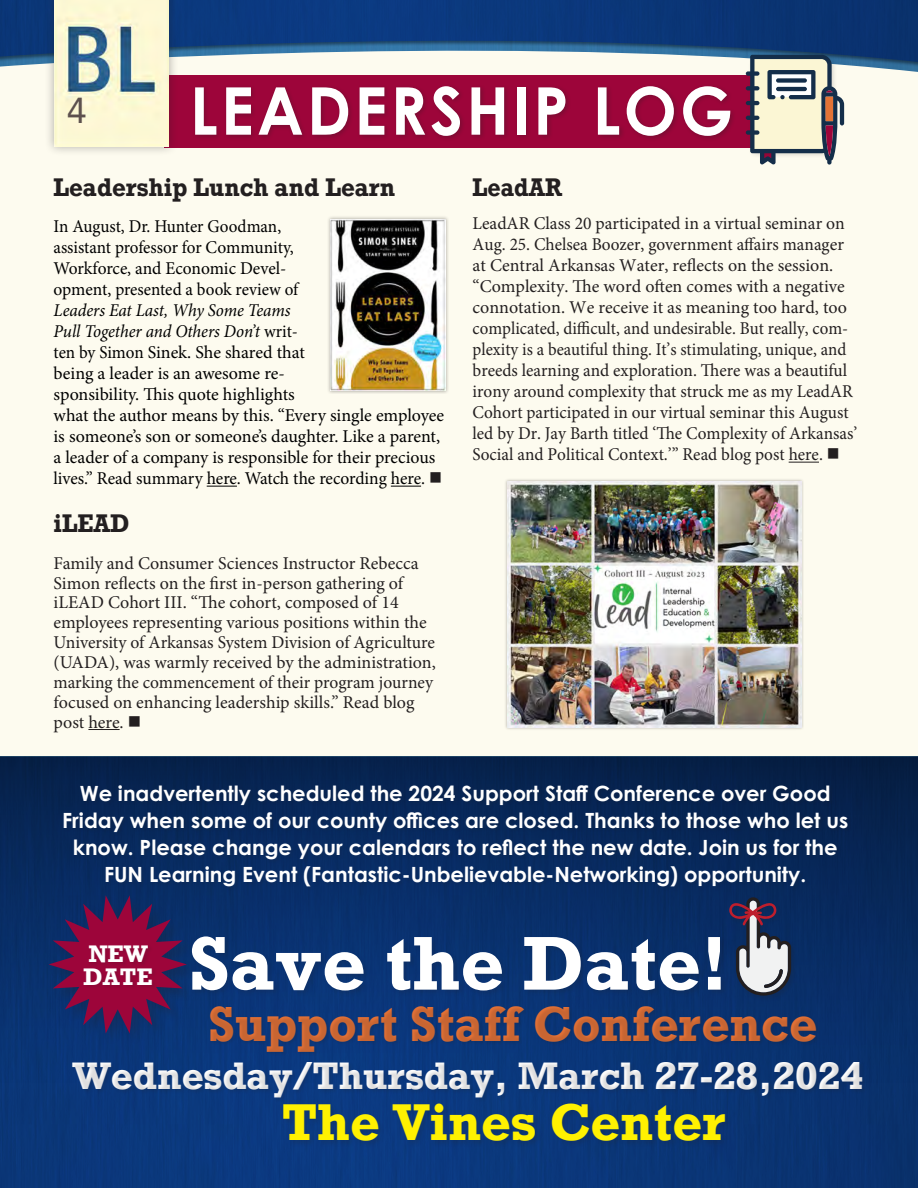
<style>
.page{position:relative;width:918px;height:1188px;background:#fff}
.page>*{position:absolute;margin:0;border:0;box-sizing:border-box;transform-origin:0 0}
.t1{font:700 71.55px "Rockwell";color:#fff}
.t2{font:700 65.85px "Century Gothic Pro";letter-spacing:.05em;color:#fff;scale:.96 1}
.t3{font:700 48.6px "Rockwell";color:#fff101}
.t4{font:700 46.35px "Rockwell";color:#e57236}
.t5{font:700 36px "Rockwell";color:#fff}
.t6{font:36px "Avenir";color:#5d514e}
.t7{font:700 24px "Rockwell";color:#231f20;scale:.94 1}
.t8{font:700 24px "Rockwell";color:#231f20;scale:.9 1}
.t9{font:700 24px "Rockwell";color:#231f20;scale:.93 1}
.t10{font:700 22.5px/22.5px "Rockwell";color:#fff}
.t11{font:700 21px/27px "Century Gothic Pro";color:#fff;text-align:center}
.t12{font:18px/21px "Minion Pro";color:#231f20}
.t13{font:18px/21px "Minion Pro";letter-spacing:-.005em;color:#000;scale:.95 1}
.s1{font-style:italic}
.s2{color:#231f20}
</style>
<div class="page">
<img style="left:0;top:1088px;width:918px;height:100px">
<div style="left:0;top:0;width:918px;height:756px;background:#fdfbef"></div>
<svg style="left:0;top:756px;width:918px;height:332px;background:#072a60"></svg>
<img style="left:0;top:0;width:918px;height:72px">
<div style="left:191px;top:936px;width:537px;height:61px;background:#0a316c"></div>
<div style="left:210px;top:1006px;width:611px;height:49px;background:#231f20;opacity:.15"></div>
<div style="left:71px;top:1062px;width:796px;height:40px;background:#231f20;opacity:.15"></div>
<div style="left:64px;top:785px;width:789px;height:106px;background:#231f20;opacity:.15"></div>
<div style="left:283px;top:1103px;width:449px;height:45px;background:#231f20;opacity:.15"></div>
<div style="left:729px;top:897px;width:68px;height:105px;background:#092d64"></div>
<svg style="left:729px;top:897px;width:62px;height:99px"></svg>
<div style="left:48px;top:895px;width:151px;height:152px;background:#0a3476"></div>
<svg style="left:49px;top:895px;width:138px;height:139px"></svg>
<div style="left:84px;top:945px;width:73px;height:45px;background:#960638"></div>
<div style="left:164px;top:75px;width:659px;height:72px;background:#9d053a"></div>
<div style="left:193px;top:84px;width:543px;height:58px;background:#231f20;opacity:.3"></div>
<svg style="left:746px;top:55px;width:98px;height:110px;background:#b2afa8"></svg>
<hr style="left:207px;top:486px;width:30px;height:1px;background:#000">
<hr style="left:391px;top:486px;width:30px;height:1px;background:#000">
<hr style="left:88px;top:729px;width:32px;height:1px;background:#231f20">
<hr style="left:789px;top:462px;width:30px;height:1px;background:#231f20">
<div style="left:44px;top:0;width:135px;height:156px;background:#231f20;opacity:.35"></div>
<img style="left:54px;top:0;width:115px;height:147px">
<div style="left:327px;top:216px;width:122px;height:178px;background:#231f20;opacity:.35"></div>
<img style="left:331px;top:219px;width:115px;height:172px">
<div style="left:505px;top:478px;width:299px;height:252px;background:#231f20;opacity:.35"></div>
<img style="left:508px;top:481px;width:293px;height:246px">
<h3 class="t6" style="left:67px;top:82px;width:22px">4</h3>
<p class="t2" style="left:190px;top:70px;width:567px">LEADERSHIP LOG</p>
<h1 class="t7" style="left:54px;top:172px;width:365px">Leadership Lunch and Learn</h1>
<p class="t13" style="left:54px;top:216px;width:413px">In August, Dr. Hunter Goodman,<br>assistant professor for Community,<br>Workforce, and Economic Devel-<br>opment, presented a book review of<br><span class="s1">Leaders Eat Last, Why Some Teams<br>Pull Together and Others Don’t</span> writ-<br>ten by Simon Sinek. She shared that<br>being a leader is an awesome re-<br>sponsibility. This quote highlights<br>what the author means by this. “Every single employee is someone’s son or someone’s daughter. Like a parent, a leader of a company is responsible for their precious lives.” Read summary here. Watch the recording here. <span class="s2">■</span></p>
<h1 class="t9" style="left:54px;top:508px;width:83px">iLEAD</h1>
<p class="t12" style="left:54px;top:553px;width:384px;line-height:19.8px">Family and Consumer Sciences Instructor Rebecca Simon reflects on the first in-person gathering of iLEAD Cohort III. “The cohort, composed of 14 employees representing various positions within the University of Arkansas System Division of Agriculture (UADA), was warmly received by the administration, marking the commencement of their program journey focused on enhancing leadership skills.” Read blog post here. ■</p>
<h2 class="t8" style="left:473px;top:172px;width:101px">LeadAR</h2>
<p class="t12" style="left:473px;top:213px;width:386px">LeadAR Class 20 participated in a virtual seminar on Aug. 25. Chelsea Boozer, government affairs manager at Central Arkansas Water, reflects on the session. “Complexity. The word often comes with a negative connotation. We receive it as meaning too hard, too complicated, difficult, and undesirable. But really, com&shy;plexity is a beautiful thing. It’s stimulating, unique, and breeds learning and exploration. There was a beautiful irony around complexity that struck me as my LeadAR Cohort participated in our virtual seminar this August led by Dr. Jay Barth titled ‘The Complexity of Arkansas’ Social and Political Context.’” Read blog post here. ■</p>
<p class="t11" style="left:62px;top:779px;width:788px">We inadvertently scheduled the 2024 Support Staff Conference over Good Friday when some of our county offices are closed. Thanks to those who let us know. Please change your calendars to reflect the new date. Join us for the FUN Learning Event (Fantastic-Unbelievable-Networking) opportunity.</p>
<p class="t1" style="left:189px;top:917px;width:541px">Save the Date!</p>
<p class="t4" style="left:208px;top:994px;width:611px">Support Staff Conference</p>
<p class="t5" style="left:72px;top:1053px;width:792px">Wednesday/Thursday, March 27-28,2024</p>
<p class="t10" style="left:84px;top:942px;width:71px">NEW<br>DATE</p>
<p class="t3" style="left:282px;top:1091px;width:446px">The Vines Center</p>
</div>
